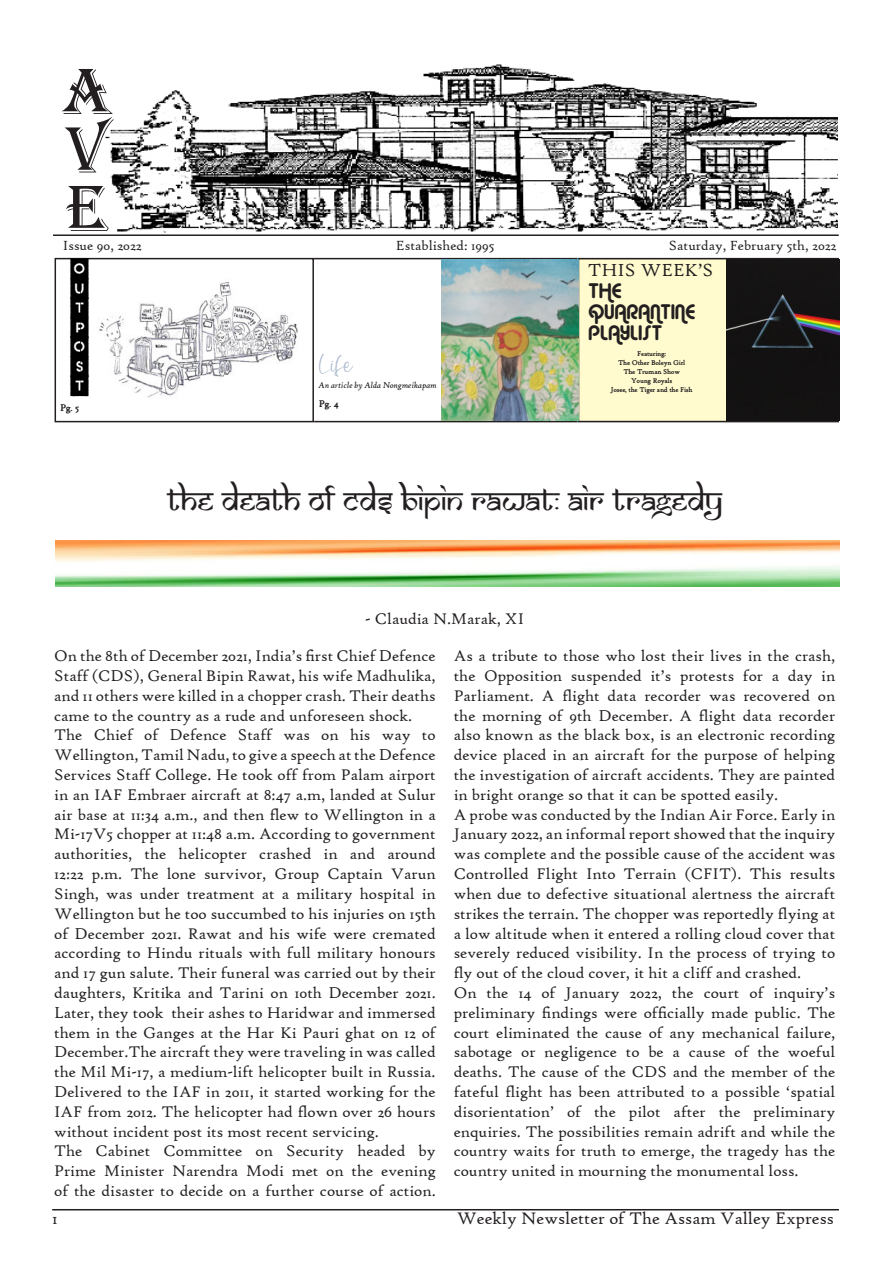
<style>
.page{position:relative;width:893px;height:1263px;background:#fff}
.page>*{position:absolute;margin:0;border:0;box-sizing:border-box;transform-origin:0 0}
.t1{font:67.5px "Algerian";color:#231f20}
.t2{font:31.5px "Samarkan Normal";color:#231f20}
.t3{font:21px "Alba";color:#231f20}
.t4{font:21px "Joe Jack";color:#000}
.t5{font:18.75px "High Tower Text";color:#231f20}
.t6{font:18px "High Tower Text";color:#231f20}
.t7{font:18px "Dittanila Personal Use";color:#a4b3c9}
.t8{font:16.5px/19.8px "High Tower Text";color:#231f20;text-align:justify}
.t9{font:14.25px "High Tower Text";color:#231f20}
.t10{font:700 10.5px "High Tower Text";color:#231f20}
.t11{font:italic 9px "High Tower Text";color:#000}
.t12{font:700 7.5px "High Tower Text";color:#231f20}
</style>
<div class="page">
<div style="left:579px;top:259px;width:257px;height:163px;background:#fffbce"></div>
<img style="left:105px;top:64px;width:732px;height:168px">
<hr style="left:53px;top:234px;width:786px;height:2px;background:#231f20">
<div style="left:55px;top:237px;width:102px;height:17px;border:2px solid #fff;border-radius:8px"></div>
<div style="left:387px;top:237px;width:118px;height:20px;border:2px solid #fff;border-radius:9px"></div>
<hr style="left:314px;top:421px;width:263px;height:1px;background:#231f20">
<hr style="left:314px;top:258px;width:263px;height:1px;background:#231f20">
<div style="left:578px;top:258px;width:261px;height:164px;border:2px solid #231f20"></div>
<img style="left:80px;top:278px;width:218px;height:120px">
<div style="left:55px;top:258px;width:259px;height:164px;border:2px solid #231f20"></div>
<hr style="left:52px;top:1209px;width:787px;height:1px;background:#231f20">
<img style="left:726px;top:259px;width:113px;height:162px">
<img style="left:441px;top:259px;width:138px;height:162px">
<img style="left:56px;top:541px;width:783px;height:45px">
<p class="t1" style="left:62px;top:54px;width:53px">A</p>
<p class="t1" style="left:66px;top:113px;width:43px">V</p>
<p class="t1" style="left:66px;top:171px;width:43px">E</p>
<p class="t9" style="left:63px;top:237px;width:80px">Issue 90, 2022</p>
<p class="t9" style="left:396px;top:237px;width:100px">Established: 1995</p>
<p class="t9" style="left:669px;top:237px;width:169px">Saturday, February 5th, 2022</p>
<p class="t4" style="left:70px;top:259px;width:21px">O</p>
<p class="t4" style="left:70px;top:278px;width:21px">U</p>
<p class="t4" style="left:70px;top:298px;width:21px">T</p>
<p class="t4" style="left:70px;top:317px;width:21px">P</p>
<p class="t4" style="left:70px;top:337px;width:21px">O</p>
<p class="t4" style="left:70px;top:356px;width:21px">S</p>
<p class="t4" style="left:70px;top:376px;width:21px">T</p>
<p class="t10" style="left:60px;top:402px;width:20px">Pg. 5</p>
<p class="t10" style="left:319px;top:397px;width:21px">Pg. 4</p>
<p class="t7" style="left:319px;top:354px;width:36px">Life</p>
<p class="t11" style="left:319px;top:380px;width:119px">An article by Alda Nongmeikapam</p>
<p class="t5" style="left:588px;top:259px;width:127px">THIS WEEK’S</p>
<p class="t3" style="left:588px;top:279px;width:35px">THE</p>
<p class="t3" style="left:588px;top:300px;width:108px">QUARANTINE</p>
<p class="t3" style="left:588px;top:321px;width:75px">PLAYLIST</p>
<p class="t12" style="left:637px;top:349px;width:30px">Featuring:</p>
<p class="t12" style="left:618px;top:358px;width:68px">The Other Boleyn Girl</p>
<p class="t12" style="left:623px;top:367px;width:58px">The Truman Show</p>
<p class="t12" style="left:631px;top:376px;width:42px">Young Royals</p>
<p class="t12" style="left:611px;top:385px;width:83px">Josee, the Tiger and the Fish</p>
<p class="t2" style="left:167px;top:481px;width:556px">The death of CDS Bipin Rawat: Air tragedy</p>
<p class="t8" style="left:365px;top:609px;width:160px">- Claudia N.Marak, XI</p>
<p class="t8" style="left:54px;top:646px;width:383px">On the 8th of December 2021, India’s first Chief Defence Staff (CDS), General Bipin Rawat, his wife Madhulika, and 11 others were killed in a chopper crash. Their deaths came to the country as a rude and unforeseen shock.</p>
<p class="t8" style="left:54px;top:725px;width:383px">The Chief of Defence Staff was on his way to Wellington, Tamil Nadu, to give a speech at the Defence Services Staff College. He took off from Palam airport in an IAF Embraer aircraft at 8:47 a.m, landed at Sulur air base at 11:34 a.m., and then flew to Wellington in a Mi-17V5 chopper at 11:48 a.m. According to government authorities, the helicopter crashed in and around 12:22 p.m. The lone survivor, Group Captain Varun Singh, was under treatment at a military hospital in Wellington but he too succumbed to his injuries on 15th of December 2021. Rawat and his wife were cremated according to Hindu rituals with full military honours and 17 gun salute. Their funeral was carried out by their daughters, Kritika and Tarini on 10th December 2021.<br>Later, they took their ashes to Haridwar and immersed them in the Ganges at the Har Ki Pauri ghat on 12 of December.The aircraft they were traveling in was called the Mil Mi-17, a medium-lift helicopter built in Russia.<br>Delivered to the IAF in 2011, it started working for the IAF from 2012. The helicopter had flown over 26 hours without incident post its most recent servicing.</p>
<p class="t8" style="left:54px;top:1141px;width:383px">The Cabinet Committee on Security headed by Prime Minister Narendra Modi met on the evening of the disaster to decide on a further course of action.</p>
<p class="t8" style="left:454px;top:646px;width:383px">As a tribute to those who lost their lives in the crash, the Opposition suspended it’s protests for a day in Parliament. A flight data recorder was recovered on the morning of 9th December. A flight data recorder also known as the black box, is an electronic recording device placed in an aircraft for the purpose of helping the investigation of aircraft accidents. They are painted in bright orange so that it can be spotted easily.</p>
<p class="t8" style="left:454px;top:804px;width:383px">A probe was conducted by the Indian Air Force. Early in January 2022, an informal report showed that the inquiry was complete and the possible cause of the accident was Controlled Flight Into Terrain (CFIT). This results when due to defective situational alertness the aircraft strikes the terrain. The chopper was reportedly flying at a low altitude when it entered a rolling cloud cover that severely reduced visibility. In the process of trying to fly out of the cloud cover, it hit a cliff and crashed.</p>
<p class="t8" style="left:454px;top:983px;width:383px">On the 14 of January 2022, the court of inquiry’s preliminary findings were officially made public. The court eliminated the cause of any mechanical failure, sabotage or negligence to be a cause of the woeful deaths. The cause of the CDS and the member of the fateful flight has been attributed to a possible ‘spatial disorientation’ of the pilot after the preliminary enquiries. The possibilities remain adrift and while the country waits for truth to emerge, the tragedy has the country united in mourning the monumental loss.</p>
<p class="t6" style="left:52px;top:1207px;width:7px">1</p>
<p class="t6" style="left:457px;top:1207px;width:379px">Weekly Newsletter of The Assam Valley Express</p>
</div>
